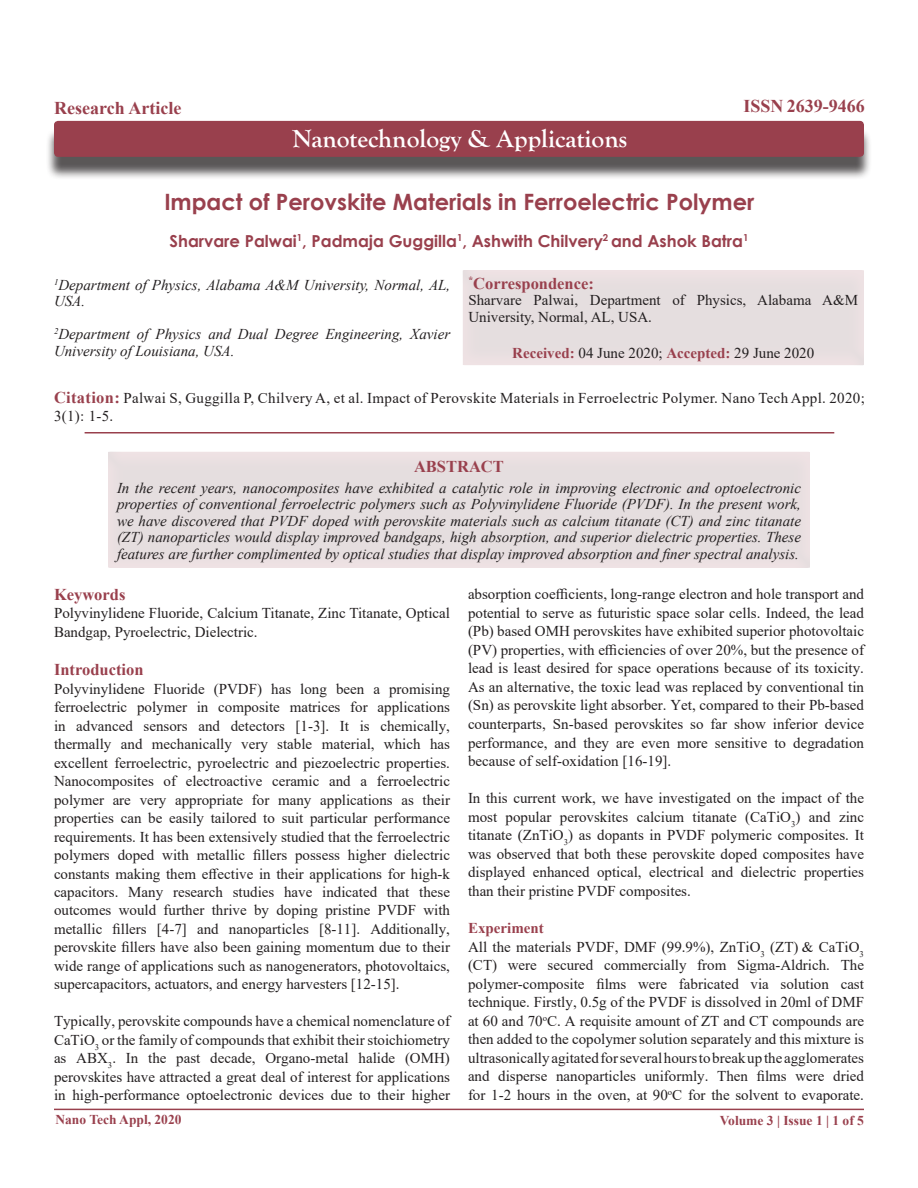
<style>
.page{position:relative;width:918px;height:1188px;background:#fff}
.page>*{position:absolute;margin:0;border:0;box-sizing:border-box;transform-origin:0 0}
.t1{font:700 25.5px "Goudy Old Style T";color:#fff}
.t2{font:700 22.5px "Century Gothic";color:#99404d}
.t3{font:700 18px "Times New Roman";color:#99404d}
.t4{font:700 16.5px "Century Gothic";color:#99404d}
.Heading{font:700 16.5px "Times New Roman";color:#99404d}
.Normal__Web{font:15px/18.5px "Times New Roman";color:#231f20;text-align:justify}
.t5{font:italic 15px/16.5px "Times New Roman";color:#231f20}
.No_Spacing{font:15px/18.6px "Times New Roman";color:#231f20;text-align:justify}
.Normal__Web-2{font:15px/18px "Times New Roman";letter-spacing:.02em;color:#231f20}
.List_Paragraph{font:15px/18.5px "Times New Roman";color:#231f20}
.Sub_Heading{font:700 15px "Times New Roman";color:#99404d}
.t6{font:700 13.5px "Times New Roman";color:#99404d}
.s1{font-weight:700;color:#99404d}
.s2{font-weight:700;font-size:16.5px;color:#99404d}
</style>
<div class="page">
<hr style="left:54px;top:1109px;width:810px;height:1px;background:#99404d">
<div style="left:461px;top:264px;width:405px;height:103px;background:#231f20;opacity:.5"></div>
<div style="left:46px;top:128px;width:826px;height:52px;background:#231f20;opacity:.75"></div>
<div style="left:54px;top:121px;width:810px;height:36px;background:#99404d;border-radius:4px"></div>
<hr style="left:85px;top:432px;width:749px;height:2px;background:#99404d">
<div style="left:107px;top:444px;width:705px;height:126px;background:#231f20;opacity:.5"></div>
<p class="t3" style="left:54px;top:95px;width:129px">Research Article</p>
<p class="t3" style="left:743px;top:93px;width:123px">ISSN 2639-9466</p>
<p class="t1" style="left:292px;top:124px;width:336px">Nanotechnology &amp; Applications</p>
<p class="t2" style="left:164px;top:185px;width:591px">Impact of Perovskite Materials in Ferroelectric Polymer</p>
<p class="t4" style="left:170px;top:228px;width:580px">Sharvare Palwai<sup>1</sup>, Padmaja Guggilla<sup>1</sup>, Ashwith Chilvery<sup>2</sup> and Ashok Batra<sup>1</sup></p>
<p class="t5" style="left:54px;top:276px;width:398px"><sup>1</sup>Department of Physics, Alabama A&amp;M University, Normal, AL,<br>USA.</p>
<p class="t5" style="left:54px;top:326px;width:398px"><sup>2</sup>Department of Physics and Dual Degree Engineering, Xavier<br>University of Louisiana, USA.</p>
<p class="Heading" style="left:468px;top:271px;width:127px"><sup>*</sup>Correspondence:</p>
<p class="Normal__Web" style="left:468px;top:292px;width:391px;line-height:16.5px">Sharvare Palwai, Department of Physics, Alabama A&amp;M<br>University, Normal, AL, USA.</p>
<p class="Normal__Web" style="left:512px;top:343px;width:304px"><span class="s1">Received:</span> 04 June 2020; <span class="s1">Accepted:</span> 29 June 2020</p>
<p class="Normal__Web-2" style="left:54px;top:388px;width:812px"><span class="s2">Citation:</span> Palwai S, Guggilla P, Chilvery A, et al. Impact of Perovskite Materials in Ferroelectric Polymer. Nano Tech Appl. 2020;<br>3(1): 1-5.</p>
<p class="Heading" style="left:414px;top:455px;width:91px">ABSTRACT</p>
<p class="t5" style="left:117px;top:479px;width:686px;text-align:justify">In the recent years, nanocomposites have exhibited a catalytic role in improving electronic and optoelectronic properties of conventional ferroelectric polymers such as Polyvinylidene Fluoride (PVDF). In the present work, we have discovered that PVDF doped with perovskite materials such as calcium titanate (CT) and zinc titanate (ZT) nanoparticles would display improved bandgaps, high absorption, and superior dielectric properties. These features are further complimented by optical studies that display improved absorption and finer spectral analysis.</p>
<p class="Heading" style="left:54px;top:582px;width:73px">Keywords</p>
<p class="List_Paragraph" style="left:54px;top:604px;width:398px">Polyvinylidene Fluoride, Calcium Titanate, Zinc Titanate, Optical<br>Bandgap, Pyroelectric, Dielectric.</p>
<p class="Heading" style="left:54px;top:658px;width:91px">Introduction</p>
<p class="Normal__Web" style="left:54px;top:679px;width:398px">Polyvinylidene Fluoride (PVDF) has long been a promising ferroelectric polymer in composite matrices for applications in advanced sensors and detectors [1-3]. It is chemically, thermally and mechanically very stable material, which has excellent ferroelectric, pyroelectric and piezoelectric properties.<br>Nanocomposites of electroactive ceramic and a ferroelectric polymer are very appropriate for many applications as their properties can be easily tailored to suit particular performance requirements. It has been extensively studied that the ferroelectric polymers doped with metallic fillers possess higher dielectric constants making them effective in their applications for high-k capacitors. Many research studies have indicated that these outcomes would further thrive by doping pristine PVDF with metallic fillers [4-7] and nanoparticles [8-11]. Additionally, perovskite fillers have also been gaining momentum due to their wide range of applications such as nanogenerators, photovoltaics, supercapacitors, actuators, and energy harvesters [12-15].</p>
<p class="Normal__Web" style="left:54px;top:1011px;width:398px">Typically, perovskite compounds have a chemical nomenclature of CaTiO<sub>3</sub> or the family of compounds that exhibit their stoichiometry as ABX<sub>3</sub>. In the past decade, Organo-metal halide (OMH) perovskites have attracted a great deal of interest for applications in high-performance optoelectronic devices due to their higher</p>
<p class="Normal__Web" style="left:468px;top:584px;width:398px">absorption coefficients, long-range electron and hole transport and potential to serve as futuristic space solar cells. Indeed, the lead (Pb) based OMH perovskites have exhibited superior photovoltaic (PV) properties, with efficiencies of over 20%, but the presence of lead is least desired for space operations because of its toxicity.<br>As an alternative, the toxic lead was replaced by conventional tin (Sn) as perovskite light absorber. Yet, compared to their Pb-based counterparts, Sn-based perovskites so far show inferior device performance, and they are even more sensitive to degradation because of self-oxidation [16-19].</p>
<p class="Normal__Web" style="left:468px;top:788px;width:398px">In this current work, we have investigated on the impact of the most popular perovskites calcium titanate (CaTiO<sub>3</sub>) and zinc titanate (ZnTiO<sub>3</sub>) as dopants in PVDF polymeric composites. It was observed that both these perovskite doped composites have displayed enhanced optical, electrical and dielectric properties than their pristine PVDF composites.</p>
<p class="Sub_Heading" style="left:468px;top:917px;width:77px">Experiment</p>
<p class="No_Spacing" style="left:468px;top:937px;width:398px">All the materials PVDF, DMF (99.9%), ZnTiO<sub>3</sub> (ZT) &amp; CaTiO<sub>3 </sub>(CT) were secured commercially from Sigma-Aldrich. The polymer-composite films were fabricated via solution cast technique. Firstly, 0.5g of the PVDF is dissolved in 20ml of DMF at 60 and 70<sup>o</sup>C. A requisite amount of ZT and CT compounds are then added to the copolymer solution separately and this mixture is ultrasonically agitated for several hours to break up the agglomerates and disperse nanoparticles uniformly. Then films were dried for 1-2 hours in the oven, at 90<sup>o</sup>C for the solvent to evaporate.</p>
<p class="t6" style="left:55px;top:1110px;width:128px">Nano Tech Appl, 2020</p>
<p class="t6" style="left:720px;top:1111px;width:146px">Volume 3 | Issue 1 | 1 of 5</p>
</div>
